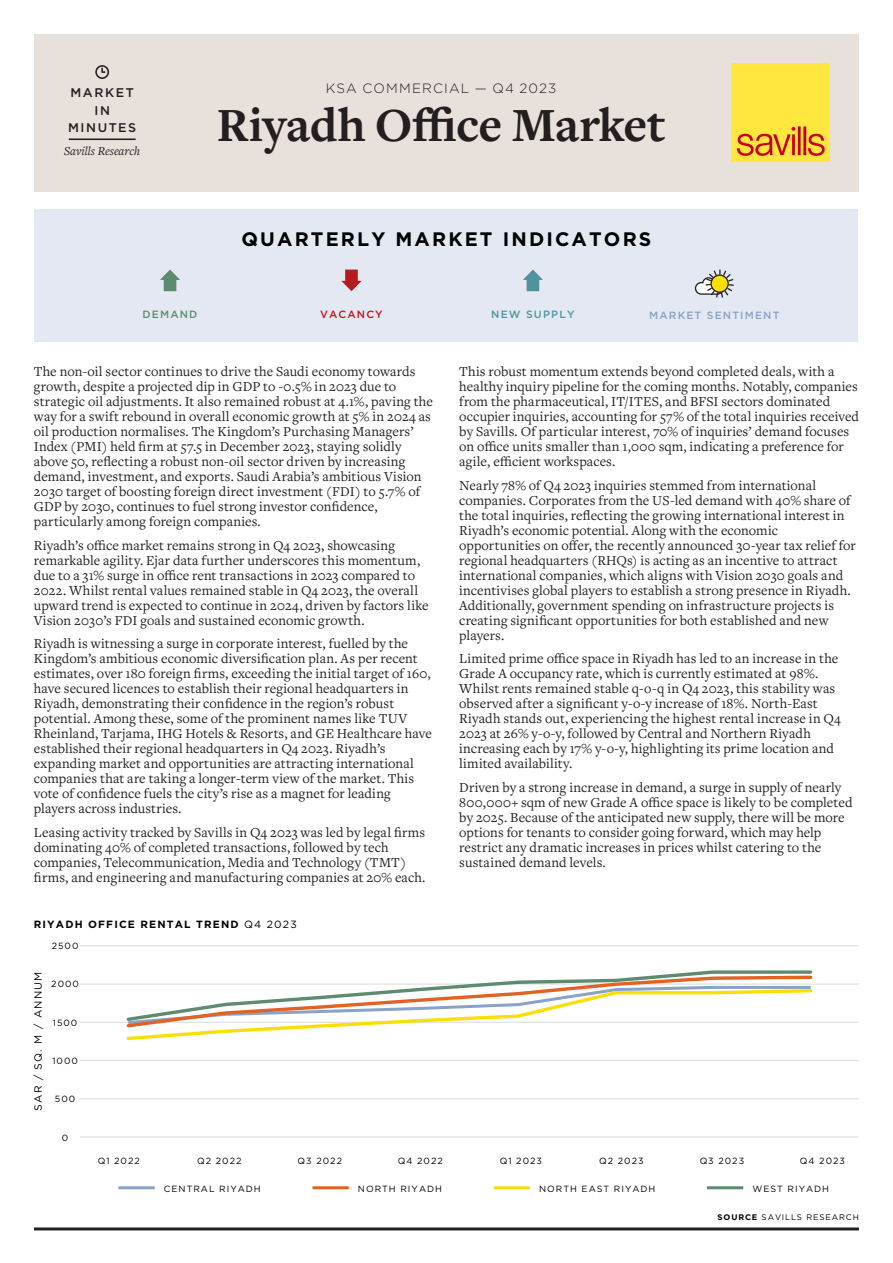
<style>
.page{position:relative;width:893px;height:1263px;background:#fff}
.page>*{position:absolute;margin:0;border:0;box-sizing:border-box;transform-origin:0 0}
.MiM_Title{font:700 49.5px "Freight Text Pro";letter-spacing:-.01em;color:#231f20}
.t1{font:700 19.5px "Gotham";letter-spacing:.11em;color:#000001}
.MiM_Chart_Axis_Titles{font:14.25px/15px "Freight Text Pro";letter-spacing:.005em;color:#231f20}
.MiM_Strapline{font:300 13.5px "Gotham";letter-spacing:.08em;color:#231f20}
.t2{font:500 12.6px "Gotham";letter-spacing:.125em;color:#231f20}
.t3{font:italic 12.6px "Freight Text Pro";color:#231f20}
.t4{font:700 10.5px "Gotham";letter-spacing:.11em;color:#000001}
.t5{font:500 10.5px "Gotham";letter-spacing:.11em;color:#89a2c7}
.t6{font:10.5px "Gotham";letter-spacing:.11em;color:#000001}
.t7{font:500 10.5px "Gotham";letter-spacing:.11em;color:#51939c}
.t8{font:500 10.5px "Gotham";letter-spacing:.11em;color:#b8191e}
.t9{font:500 10.5px "Gotham";letter-spacing:.11em;color:#5d8b6f}
.t10{font:9px "Gotham";letter-spacing:.11em;color:#000001}
.t11{font:8.1px "Gotham";letter-spacing:.11em;color:#000001}
.s1{font-weight:400}
.s2{font-weight:700}
</style>
<div class="page">
<div style="left:34px;top:34px;width:825px;height:157px;background:#e8e0db"></div>
<img style="left:731px;top:64px;width:98px;height:98px">
<hr style="left:69px;top:138px;width:67px;height:2px;background:#231f20">
<div style="left:95px;top:65px;width:14px;height:14px;border:2px solid #231f20;border-radius:50%"></div>
<svg style="left:101px;top:67px;width:5px;height:6px"></svg>
<hr style="left:34px;top:1229px;width:825px;height:1px;background:#231f20">
<div style="left:35px;top:209px;width:823px;height:132px;background:#e3e8f2"></div>
<svg style="left:160px;top:270px;width:20px;height:21px"></svg>
<svg style="left:341px;top:270px;width:21px;height:21px"></svg>
<svg style="left:523px;top:270px;width:20px;height:21px"></svg>
<svg style="left:694px;top:269px;width:40px;height:29px"></svg>
<hr style="left:34px;top:1227px;width:825px;height:2px;background:#231f20">
<hr style="left:118px;top:1186px;width:37px;height:3px;background:#89a2c7">
<hr style="left:312px;top:1186px;width:37px;height:3px;background:#e26125">
<hr style="left:494px;top:1186px;width:36px;height:3px;background:#fadf06">
<hr style="left:707px;top:1186px;width:36px;height:3px;background:#5d8b6f">
<hr style="left:80px;top:945px;width:779px;height:1px;background:#dcdddf">
<hr style="left:80px;top:983px;width:779px;height:2px;background:#dcdddf">
<hr style="left:80px;top:1022px;width:779px;height:1px;background:#dcdddf">
<hr style="left:80px;top:1060px;width:779px;height:1px;background:#dcdddf">
<hr style="left:80px;top:1098px;width:779px;height:1px;background:#dcdddf">
<hr style="left:80px;top:1136px;width:779px;height:1px;background:#dcdddf">
<svg style="left:124px;top:970px;width:690px;height:71px"></svg>
<p class="t2" style="left:71px;top:85px;width:65px">MARKET</p>
<p class="t2" style="left:94px;top:102px;width:17px">IN</p>
<p class="t2" style="left:68px;top:119px;width:70px">MINUTES</p>
<p class="t3" style="left:64px;top:142px;width:78px">Savills Research</p>
<p class="MiM_Strapline" style="left:326px;top:80px;width:232px">KSA COMMERCIAL — Q4 2023</p>
<p class="MiM_Title" style="left:217px;top:92px;width:450px">Riyadh Office Market</p>
<p class="t1" style="left:242px;top:226px;width:411px">QUARTERLY MARKET INDICATORS</p>
<p class="t9" style="left:143px;top:307px;width:56px">DEMAND</p>
<p class="t8" style="left:320px;top:307px;width:64px">VACANCY</p>
<p class="t7" style="left:491px;top:307px;width:85px">NEW SUPPLY</p>
<p class="t5" style="left:649px;top:308px;width:132px">MARKET SENTIMENT</p>
<p class="MiM_Chart_Axis_Titles" style="left:34px;top:364px;width:401px">The non-oil sector continues to drive the Saudi economy towards growth, despite a projected dip in GDP to -0.5% in 2023 due to strategic oil adjustments. It also remained robust at 4.1%, paving the way for a swift rebound in overall economic growth at 5% in 2024 as oil production normalises. The Kingdom’s Purchasing Managers’ Index (PMI) held firm at 57.5 in December 2023, staying solidly above 50, reflecting a robust non-oil sector driven by increasing demand, investment, and exports. Saudi Arabia’s ambitious Vision 2030 target of boosting foreign direct investment (FDI) to 5.7% of GDP by 2030, continues to fuel strong investor confidence, particularly among foreign companies.</p>
<p class="MiM_Chart_Axis_Titles" style="left:34px;top:537px;width:396px">Riyadh’s office market remains strong in Q4 2023, showcasing remarkable agility. Ejar data further underscores this momentum, due to a 31% surge in office rent transactions in 2023 compared to 2022. Whilst rental values remained stable in Q4 2023, the overall upward trend is expected to continue in 2024, driven by factors like Vision 2030’s FDI goals and sustained economic growth.</p>
<p class="MiM_Chart_Axis_Titles" style="left:34px;top:636px;width:400px">Riyadh is witnessing a surge in corporate interest, fuelled by the Kingdom’s ambitious economic diversification plan. As per recent estimates, over 180 foreign firms, exceeding the initial target of 160, have secured licences to establish their regional headquarters in Riyadh, demonstrating their confidence in the region’s robust potential. Among these, some of the prominent names like TUV Rheinland, Tarjama, IHG Hotels &amp; Resorts, and GE Healthcare have established their regional headquarters in Q4 2023. Riyadh’s expanding market and opportunities are attracting international companies that are taking a longer-term view of the market. This vote of confidence fuels the city’s rise as a magnet for leading players across industries.</p>
<p class="MiM_Chart_Axis_Titles" style="left:34px;top:824px;width:393px">Leasing activity tracked by Savills in Q4 2023 was led by legal firms dominating 40% of completed transactions, followed by tech companies, Telecommunication, Media and Technology (TMT) firms, and engineering and manufacturing companies at 20% each.</p>
<p class="t4" style="left:34px;top:917px;width:264px">RIYADH OFFICE RENTAL TREND <span class="s1">Q4 2023</span></p>
<p class="t10" style="left:52px;top:940px;width:28px">2500</p>
<p class="t6" style="left:31px;top:1111px;width:141px;rotate:-90deg">SAR / SQ. M / ANNUM</p>
<p class="t10" style="left:51px;top:978px;width:29px">2000</p>
<p class="t10" style="left:53px;top:1017px;width:26px">1500</p>
<p class="t10" style="left:52px;top:1055px;width:27px">1000</p>
<p class="t10" style="left:55px;top:1093px;width:22px">500</p>
<p class="t10" style="left:62px;top:1132px;width:8px">0</p>
<p class="MiM_Chart_Axis_Titles" style="left:459px;top:364px;width:401px">This robust momentum extends beyond completed deals, with a healthy inquiry pipeline for the coming months. Notably, companies from the pharmaceutical, IT/ITES, and BFSI sectors dominated occupier inquiries, accounting for 57% of the total inquiries received by Savills. Of particular interest, 70% of inquiries’ demand focuses on office units smaller than 1,000 sqm, indicating a preference for agile, efficient workspaces.</p>
<p class="MiM_Chart_Axis_Titles" style="left:459px;top:477px;width:398px">Nearly 78% of Q4 2023 inquiries stemmed from international companies. Corporates from the US-led demand with 40% share of the total inquiries, reflecting the growing international interest in Riyadh’s economic potential. Along with the economic opportunities on offer, the recently announced 30-year tax relief for regional headquarters (RHQs) is acting as an incentive to attract international companies, which aligns with Vision 2030 goals and incentivises global players to establish a strong presence in Riyadh.<br>Additionally, government spending on infrastructure projects is creating significant opportunities for both established and new players.</p>
<p class="MiM_Chart_Axis_Titles" style="left:459px;top:651px;width:383px">Limited prime office space in Riyadh has led to an increase in the Grade A occupancy rate, which is currently estimated at 98%.<br>Whilst rents remained stable q-o-q in Q4 2023, this stability was observed after a significant y-o-y increase of 18%. North-East Riyadh stands out, experiencing the highest rental increase in Q4<br>2023 at 26% y-o-y, followed by Central and Northern Riyadh increasing each by 17% y-o-y, highlighting its prime location and limited availability.</p>
<p class="MiM_Chart_Axis_Titles" style="left:459px;top:779px;width:395px">Driven by a strong increase in demand, a surge in supply of nearly 800,000+ sqm of new Grade A office space is likely to be completed by 2025. Because of the anticipated new supply, there will be more options for tenants to consider going forward, which may help restrict any dramatic increases in prices whilst catering to the sustained demand levels.</p>
<p class="t10" style="left:98px;top:1155px;width:44px">Q1 2022</p>
<p class="t10" style="left:197px;top:1155px;width:46px">Q2 2022</p>
<p class="t10" style="left:298px;top:1155px;width:46px">Q3 2022</p>
<p class="t10" style="left:398px;top:1155px;width:46px">Q4 2022</p>
<p class="t10" style="left:500px;top:1155px;width:44px">Q1 2023</p>
<p class="t10" style="left:599px;top:1155px;width:46px">Q2 2023</p>
<p class="t10" style="left:700px;top:1155px;width:46px">Q3 2023</p>
<p class="t10" style="left:800px;top:1155px;width:47px">Q4 2023</p>
<p class="t10" style="left:164px;top:1183px;width:98px">CENTRAL RIYADH</p>
<p class="t10" style="left:358px;top:1183px;width:86px">NORTH RIYADH</p>
<p class="t10" style="left:539px;top:1183px;width:118px">NORTH EAST RIYADH</p>
<p class="t10" style="left:752px;top:1183px;width:78px">WEST RIYADH</p>
<p class="t11" style="left:717px;top:1212px;width:143px"><span class="s2">SOURCE</span> SAVILLS RESEARCH</p>
</div>
